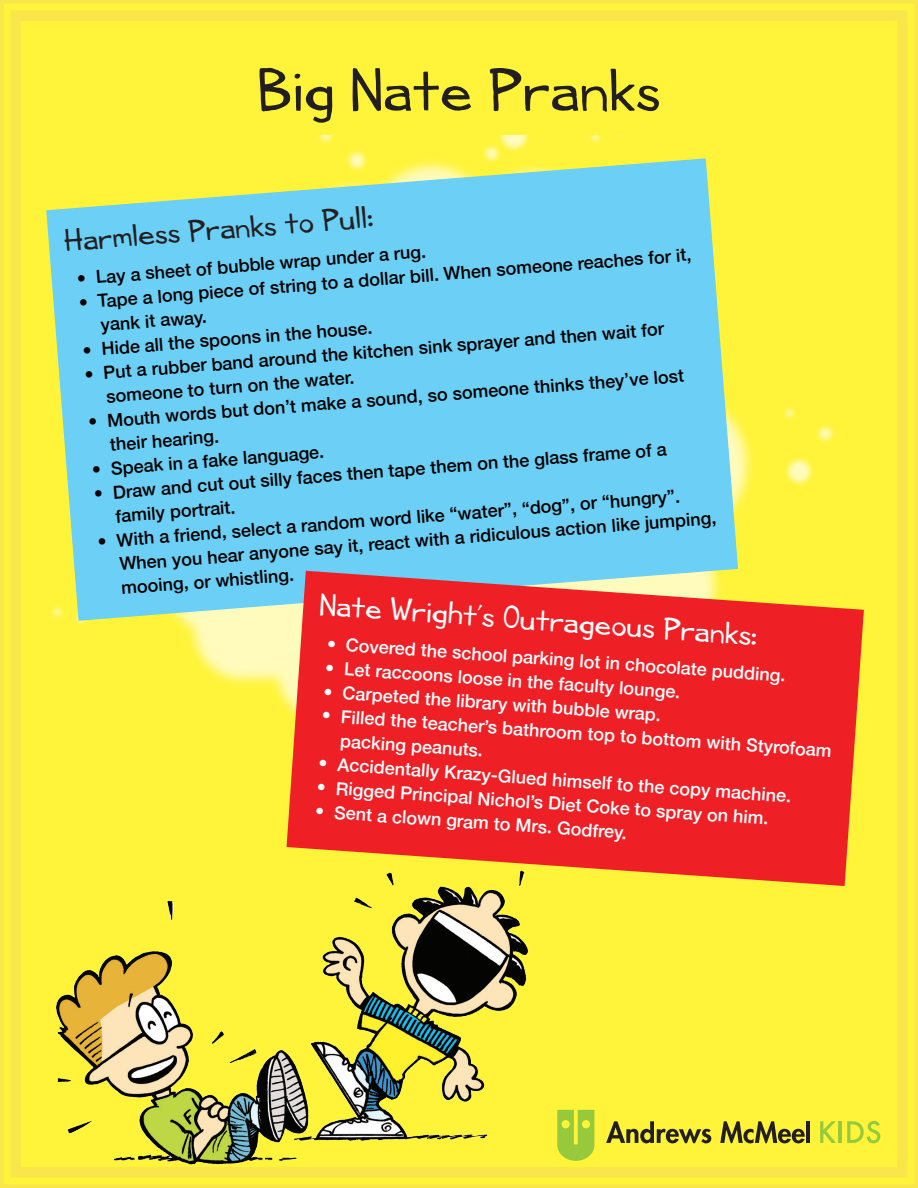
<style>
.page{position:relative;width:918px;height:1188px;background:#fff439}
.page>*{position:absolute;margin:0;border:0;box-sizing:border-box;transform-origin:0 0}
.t1{font:52.5px "Big Nate";color:#231f20}
.t2{font:27px "Big Nate";color:#fff}
.t3{font:27px "Big Nate";color:#231f20}
.t4{font:500 18px/26.1px "Helvetica Neue";color:#000}
.t5{font:500 18px/24px "Helvetica Neue";color:#fff}
</style>
<div class="page">
<div style="left:10px;top:10px;width:898px;height:1168px;border:10px solid #f8df16"></div>
<img style="left:48px;top:136px;width:789px;height:611px">
<svg style="left:46px;top:158px;width:692px;height:463px;fill:#6bcff6"></svg>
<svg style="left:287px;top:571px;width:577px;height:315px;fill:#ee2026"></svg>
<img style="left:54px;top:870px;width:473px;height:295px">
<svg style="left:557px;top:1110px;width:37px;height:51px"></svg>
<svg style="left:606px;top:1121px;width:105px;height:22px"></svg>
<svg style="left:720px;top:1121px;width:85px;height:22px"></svg>
<hr style="left:806px;top:1121px;width:4px;height:22px;background:#231f20">
<svg style="left:820px;top:1121px;width:16px;height:22px"></svg>
<hr style="left:839px;top:1121px;width:3px;height:22px;background:#97c93c">
<svg style="left:847px;top:1121px;width:33px;height:22px"></svg>
<p class="t1" style="left:257px;top:58px;width:405px">Big Nate Pranks</p>
<p class="t3" style="left:63px;top:226px;width:311px;rotate:-5deg">Harmless Pranks to Pull:</p>
<p class="t4" style="left:76px;top:262px;width:352px;rotate:-4deg">• Lay a sheet of bubble wrap under a rug.</p>
<p class="t4" style="left:98px;top:284px;width:595px;text-indent:-20px;rotate:-4deg">• Tape a long piece of string to a dollar bill. When someone reaches for it, yank it away.</p>
<p class="t4" style="left:104px;top:356px;width:562px;line-height:25.3px;text-indent:-20px;rotate:-4deg">• Put a rubber band around the kitchen sink sprayer and then wait for someone to turn on the water.</p>
<p class="t4" style="left:82px;top:335px;width:292px;rotate:-4deg">• Hide all the spoons in the house.</p>
<p class="t4" style="left:107px;top:403px;width:579px;text-indent:-20px;rotate:-4deg">• Mouth words but don’t make a sound, so someone thinks they’ve lost their hearing.</p>
<p class="t4" style="left:91px;top:454px;width:234px;rotate:-4deg">• Speak in a fake language.</p>
<p class="t4" style="left:113px;top:476px;width:556px;line-height:25.7px;text-indent:-20px;rotate:-4deg">• Draw and cut out silly faces then tape them on the glass frame of a family portrait.</p>
<p class="t4" style="left:117px;top:524px;width:600px;line-height:23.7px;text-indent:-20px;rotate:-4deg">• With a friend, select a random word like “water”, “dog”, or “hungry”.<br>When you hear anyone say it, react with a ridiculous action like jumping,</p>
<p class="t4" style="left:120px;top:573px;width:175px;rotate:-4deg">mooing, or whistling.</p>
<p class="t2" style="left:321px;top:588px;width:440px;rotate:4deg">Nate Wright’s Outrageous Pranks:</p>
<p class="t5" style="left:328px;top:630px;width:461px;rotate:4deg">• Covered the school parking lot in chocolate pudding.</p>
<p class="t5" style="left:326px;top:654px;width:357px;rotate:4deg">• Let raccoons loose in the faculty lounge.</p>
<p class="t5" style="left:325px;top:678px;width:340px;rotate:4deg">• Carpeted the library with bubble wrap.</p>
<p class="t5" style="left:343px;top:703px;width:492px;text-indent:-20px;rotate:4deg">• Filled the teacher’s bathroom top to bottom with Styrofoam packing peanuts.</p>
<p class="t5" style="left:320px;top:750px;width:475px;rotate:4deg">• Accidentally Krazy-Glued himself to the copy machine.</p>
<p class="t5" style="left:318px;top:773px;width:454px;rotate:4deg">• Rigged Principal Nichol’s Diet Coke to spray on him.</p>
<p class="t5" style="left:316px;top:797px;width:314px;rotate:4deg">• Sent a clown gram to Mrs. Godfrey.</p>
</div>
